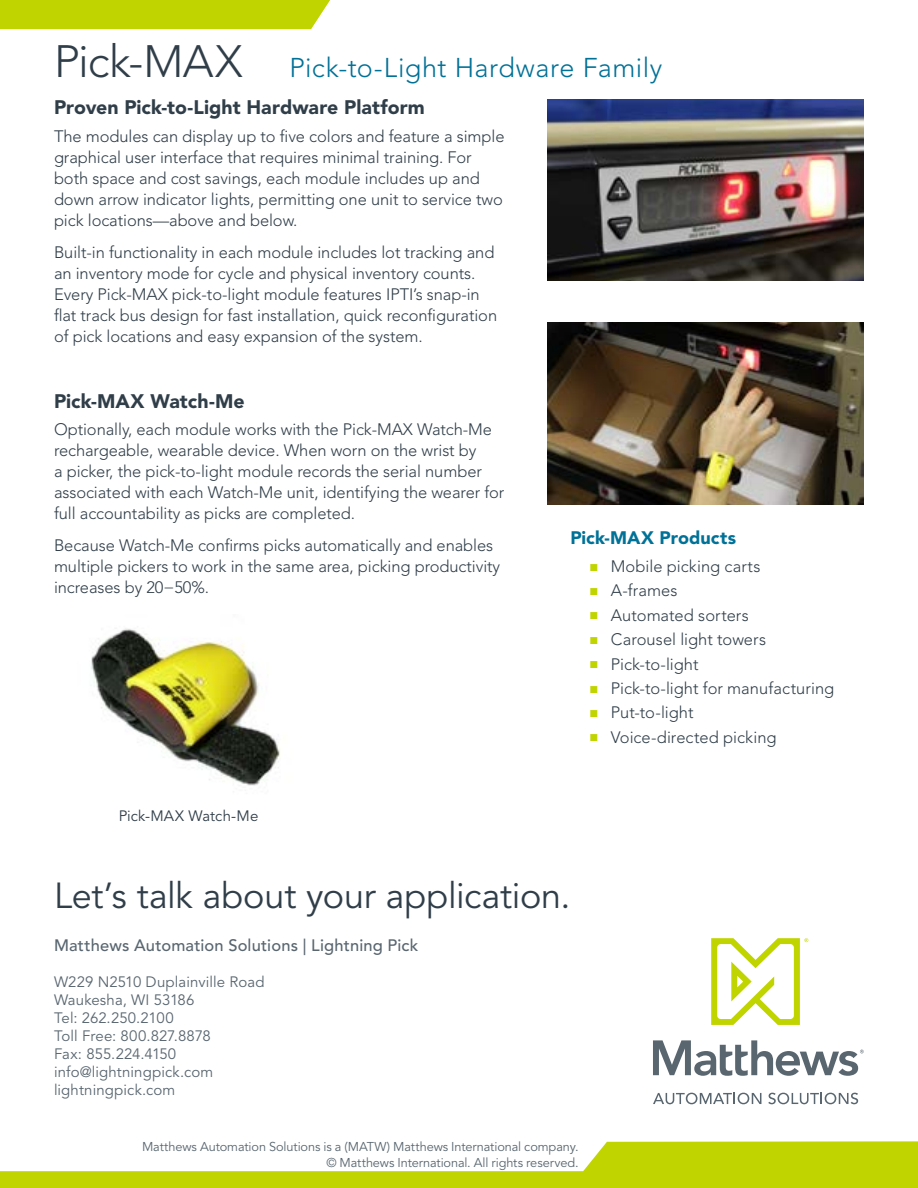
<style>
.page{position:relative;width:918px;height:1188px;background:#fff}
.page>*{position:absolute;margin:0;border:0;box-sizing:border-box;transform-origin:0 0}
.t1{font:36px "Avenir LT Std";letter-spacing:-.005em;color:#303e49}
.t2{font:300 27px "Avenir LT Std";letter-spacing:.015em;color:#007197}
.t3{font:900 19.5px "Avenir LT Std";color:#303e49}
.t4{font:900 18px "Avenir LT Std";color:#007197}
.t5{font:300 16.5px/21px "Avenir LT Std";letter-spacing:-.005em;color:#303e49}
.t6{font:500 16.5px "Avenir LT Std";letter-spacing:.01em;color:#596670}
.t7{font:15px/18px "Avenir LT Std";letter-spacing:.005em;color:#596670}
.t8{font:15px "Avenir LT Std";letter-spacing:.005em;color:#303e49}
.t9{font:12.75px/15.8px "Avenir LT Std";letter-spacing:-.01em;color:#596670;text-align:right}
.s1{font-size:45px;color:#303e49}
.s2{font-family:"Arial Narrow";font-weight:400;font-size:15px;color:#c0d400}
</style>
<div class="page">
<img style="left:91px;top:628px;width:189px;height:158px">
<svg style="left:653px;top:1093px;width:108px;height:11px"></svg>
<svg style="left:768px;top:1093px;width:90px;height:11px"></svg>
<svg style="left:711px;top:938px;width:97px;height:87px"></svg>
<svg style="left:653px;top:1040px;width:211px;height:36px"></svg>
<svg style="left:0;top:1141px;width:918px;height:47px"></svg>
<div style="left:0;top:0;width:330px;height:29px;background:#c0d400"></div>
<img style="left:548px;top:99px;width:316px;height:182px">
<img style="left:548px;top:323px;width:316px;height:181px">
<h2 class="t2" style="left:54px;top:52px;width:610px"><span class="s1">Pick-MAX</span> Pick-to-Light Hardware Family</h2>
<p class="t3" style="left:54px;top:96px;width:372px">Proven Pick-to-Light Hardware Platform</p>
<p class="t5" style="left:54px;top:126px;width:452px">The modules can display up to five colors and feature a simple graphical user interface that requires minimal training. For both space and cost savings, each module includes up and down arrow indicator lights, permitting one unit to service two pick locations—above and below.</p>
<p class="t5" style="left:54px;top:242px;width:445px">Built-in functionality in each module includes lot tracking and an inventory mode for cycle and physical inventory counts.<br>Every Pick-MAX pick-to-light module features IPTI’s snap-in flat track bus design for fast installation, quick reconfiguration of pick locations and easy expansion of the system.</p>
<p class="t3" style="left:54px;top:389px;width:192px">Pick-MAX Watch-Me</p>
<p class="t5" style="left:54px;top:419px;width:452px">Optionally, each module works with the Pick‑MAX Watch‑Me rechargeable, wearable device. When worn on the wrist by<br>a picker, the pick-to-light module records the serial number associated with each Watch‑Me unit, identifying the wearer for full accountability as picks are completed.</p>
<p class="t5" style="left:54px;top:535px;width:448px">Because Watch‑Me confirms picks automatically and enables multiple pickers to work in the same area, picking productivity increases by 20−50%.</p>
<p class="t8" style="left:119px;top:807px;width:141px">Pick-MAX Watch-Me</p>
<p class="t4" style="left:570px;top:527px;width:167px">Pick-MAX Products</p>
<p class="t5" style="left:591px;top:556px;width:171px"><span class="s2">■</span> Mobile picking carts</p>
<p class="t5" style="left:591px;top:580px;width:89px"><span class="s2">■</span> A-frames</p>
<p class="t5" style="left:591px;top:605px;width:160px"><span class="s2">■</span> Automated sorters</p>
<p class="t5" style="left:591px;top:629px;width:177px"><span class="s2">■</span> Carousel light towers</p>
<p class="t5" style="left:591px;top:654px;width:109px"><span class="s2">■</span> Pick-to-light</p>
<p class="t5" style="left:591px;top:678px;width:245px"><span class="s2">■</span> Pick-to-light for manufacturing</p>
<p class="t5" style="left:591px;top:702px;width:104px"><span class="s2">■</span> Put-to-light</p>
<p class="t5" style="left:591px;top:727px;width:187px"><span class="s2">■</span> Voice-directed picking</p>
<h1 class="t1" style="left:54px;top:875px;width:518px">Let’s talk about your application.</h1>
<p class="t6" style="left:54px;top:935px;width:366px">Matthews Automation Solutions | Lightning Pick</p>
<p class="t7" style="left:54px;top:973px;width:212px">W229 N2510 Duplainville Road<br>Waukesha, WI 53186<br>Tel: 262.250.2100<br>Toll Free: 800.827.8878<br>Fax: 855.224.4150 info@lightningpick.com lightningpick.com</p>
<p class="t9" style="left:142px;top:1139px;width:438px">Matthews Automation Solutions is a (MATW) Matthews International company. © Matthews International. All rights reserved.</p>
</div>
